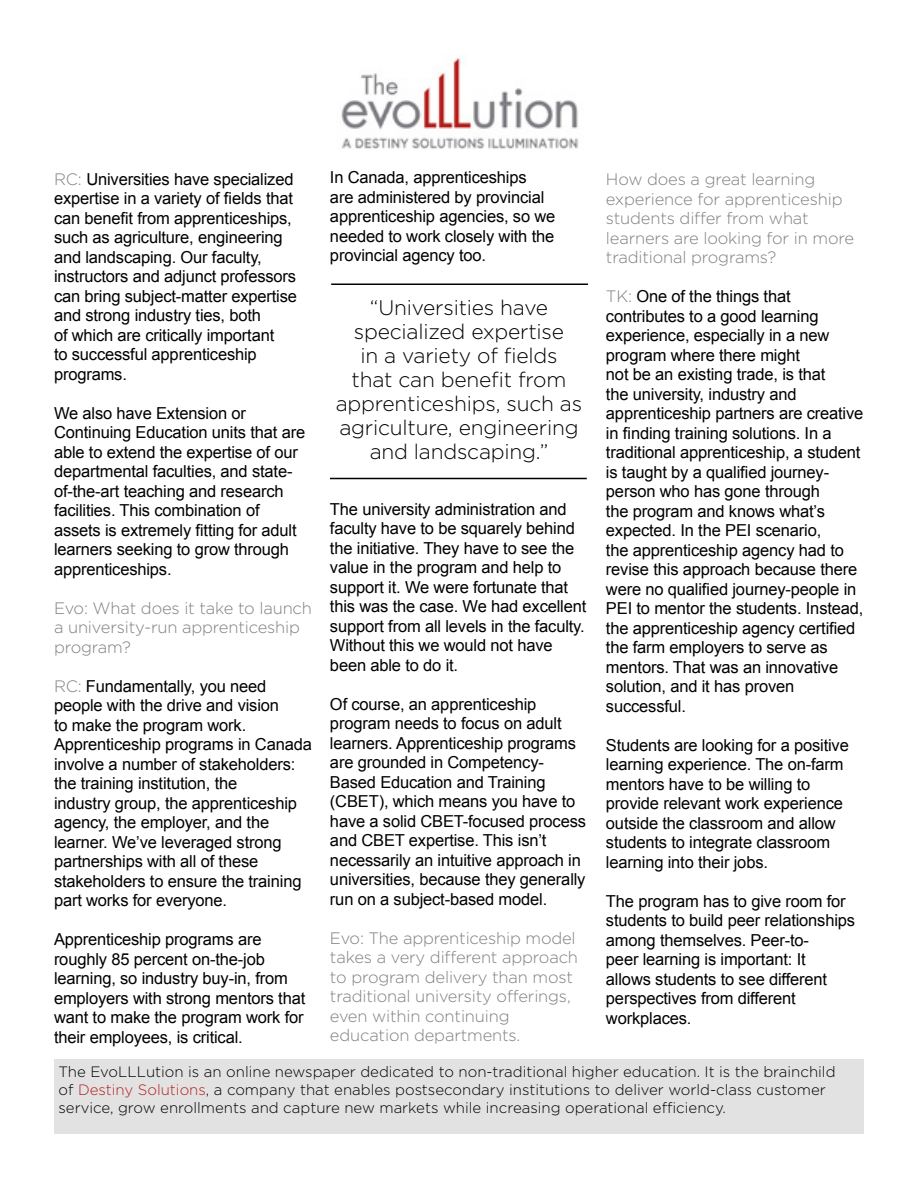
<style>
.page{position:relative;width:918px;height:1188px;background:#fff}
.page>*{position:absolute;margin:0;border:0;box-sizing:border-box;transform-origin:0 0}
.t1{font:300 21px/24px "Gotham";letter-spacing:-.01em;color:#000;text-align:center}
.t2{font:16.5px/19.5px "Arial";letter-spacing:-.01em;color:#000}
.t3{font:300 16.5px/19.5px "Gotham";letter-spacing:-.01em;color:#807f83}
.t4{font:300 15px/18px "Gotham";color:#000}
.s1{font-family:"Gotham";font-weight:300;color:#807f83}
.s2{color:#b6211d}
</style>
<div class="page">
<img style="left:341px;top:56px;width:238px;height:93px">
<div style="left:54px;top:1060px;width:809px;height:74px;background:#e2e2e3"></div>
<hr style="left:331px;top:284px;width:257px;height:1px;background:#000">
<hr style="left:330px;top:478px;width:257px;height:1px;background:#000">
<p class="t2" style="left:330px;top:168px;width:227px">In Canada, apprenticeships<br>are administered by provincial apprenticeship agencies, so we needed to work closely with the provincial agency too.</p>
<p class="t3" style="left:606px;top:169px;width:250px">How does a great learning experience for apprenticeship students differ from what learners are looking for in more traditional programs?</p>
<p class="t2" style="left:606px;top:287px;width:259px"><span class="s1">TK:</span> One of the things that contributes to a good learning experience, especially in a new program where there might<br>not be an existing trade, is that<br>the university, industry and apprenticeship partners are creative in finding training solutions. In a traditional apprenticeship, a student is taught by a qualified journey&shy;person who has gone through<br>the program and knows what’s expected. In the PEI scenario,<br>the apprenticeship agency had to revise this approach because there were no qualified journey-people in<br>PEI to mentor the students. Instead, the apprenticeship agency certified the farm employers to serve as mentors. That was an innovative solution, and it has proven successful.</p>
<p class="t2" style="left:606px;top:735px;width:244px">Students are looking for a positive learning experience. The on-farm mentors have to be willing to provide relevant work experience outside the classroom and allow students to integrate classroom learning into their jobs.</p>
<p class="t2" style="left:606px;top:891px;width:251px">The program has to give room for students to build peer relationships among themselves. Peer-to-<br>peer learning is important: It<br>allows students to see different perspectives from different workplaces.</p>
<p class="t4" style="left:58px;top:1062px;width:779px">The EvoLLLution is an online newspaper dedicated to non-traditional higher education. It is the brainchild of <span class="s2">Destiny Solutions</span>, a company that enables postsecondary institutions to deliver world-class customer service, grow enrollments and capture new markets while increasing operational efficiency.</p>
<p class="t2" style="left:54px;top:169px;width:245px"><span class="s1">RC:</span> Universities have specialized expertise in a variety of fields that can benefit from apprenticeships, such as agriculture, engineering and landscaping. Our faculty, instructors and adjunct professors can bring subject-matter expertise and strong industry ties, both<br>of which are critically important<br>to successful apprenticeship programs.</p>
<p class="t2" style="left:54px;top:403px;width:253px">We also have Extension or<br>Continuing Education units that are able to extend the expertise of our departmental faculties, and state&shy;of-the-art teaching and research facilities. This combination of assets is extremely fitting for adult learners seeking to grow through apprenticeships.</p>
<p class="t3" style="left:54px;top:598px;width:260px">Evo: What does it take to launch a university-run apprenticeship program?</p>
<p class="t2" style="left:54px;top:677px;width:259px"><span class="s1">RC:</span> Fundamentally, you need people with the drive and vision<br>to make the program work.<br>Apprenticeship programs in Canada involve a number of stakeholders: the training institution, the<br>industry group, the apprenticeship agency, the employer, and the learner. We’ve leveraged strong partnerships with all of these stakeholders to ensure the training part works for everyone.</p>
<p class="t2" style="left:54px;top:930px;width:253px">Apprenticeship programs are roughly 85 percent on-the-job learning, so industry buy-in, from employers with strong mentors that want to make the program work for their employees, is critical.</p>
<p class="t1" style="left:336px;top:295px;width:248px">“Universities have specialized expertise<br>in a variety of fields<br>that can benefit from apprenticeships, such as agriculture, engineering and landscaping.”</p>
<p class="t2" style="left:330px;top:499px;width:258px">The university administration and faculty have to be squarely behind the initiative. They have to see the value in the program and help to support it. We were fortunate that this was the case. We had excellent support from all levels in the faculty.<br>Without this we would not have been able to do it.</p>
<p class="t2" style="left:330px;top:694px;width:258px">Of course, an apprenticeship program needs to focus on adult learners. Apprenticeship programs are grounded in Competency-<br>Based Education and Training (CBET), which means you have to have a solid CBET-focused process and CBET expertise. This isn’t necessarily an intuitive approach in universities, because they generally run on a subject-based model.</p>
<p class="t3" style="left:330px;top:928px;width:250px">Evo: The apprenticeship model takes a very different approach to program delivery than most traditional university offerings, even within continuing education departments.</p>
</div>
